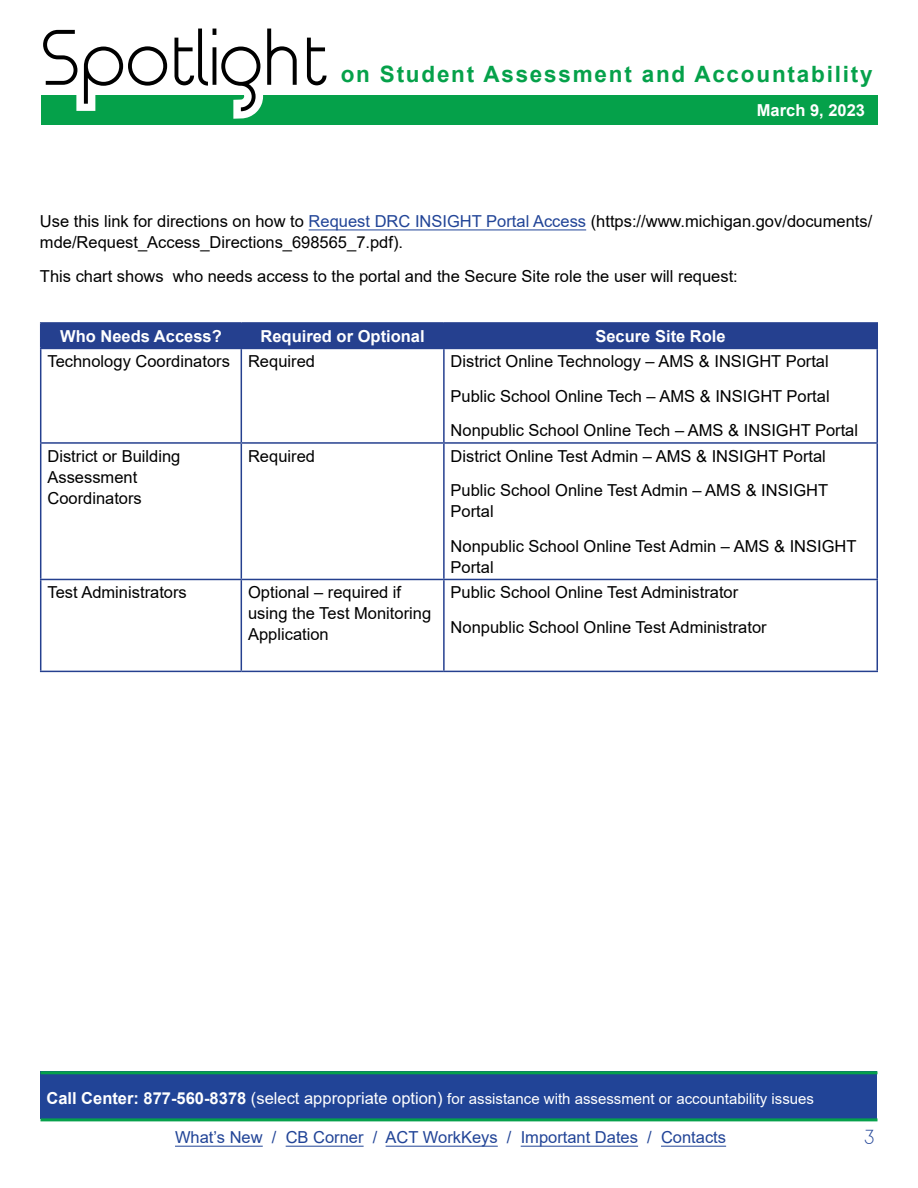
<style>
.page{position:relative;width:918px;height:1188px;background:#fff}
.page>*{position:absolute;margin:0;border:0;box-sizing:border-box;transform-origin:0 0}
.t1{font:700 22.5px "Arial";letter-spacing:.08em;color:#05a14a}
.t2{font:16.5px/21px "Arial";color:#000}
.t3{font:700 16.5px "Arial";color:#fff}
.t4{font:16.5px "Arial";color:#214497}
.t5{font:16.5px "Time Burner";color:#214497}
.t6{font:15px "Arial";color:#fff}
.s1{color:#214497}
.s2{font-weight:700;font-size:16.5px}
.s3{font-size:16.5px}
</style>
<div class="page">
<div style="left:40px;top:1071px;width:838px;height:47px;background:#214497"></div>
<hr style="left:40px;top:1071px;width:838px;height:3px;background:#06a14b">
<hr style="left:40px;top:1118px;width:838px;height:3px;background:#06a14b">
<hr style="left:175px;top:1146px;width:88px;height:1px;background:#214497">
<hr style="left:286px;top:1146px;width:78px;height:1px;background:#214497">
<hr style="left:386px;top:1146px;width:112px;height:1px;background:#214497">
<hr style="left:521px;top:1146px;width:117px;height:1px;background:#214497">
<hr style="left:661px;top:1146px;width:65px;height:1px;background:#214497">
<div style="left:41px;top:95px;width:837px;height:30px;background:#05a14a"></div>
<svg style="left:43px;top:28px;width:284px;height:91px"></svg>
<hr style="left:309px;top:230px;width:277px;height:1px;background:#214497">
<div style="left:41px;top:323px;width:200px;height:25px;background:#25408f"></div>
<div style="left:241px;top:323px;width:203px;height:25px;background:#25408f"></div>
<div style="left:444px;top:323px;width:433px;height:25px;background:#25408f"></div>
<hr style="left:40px;top:322px;width:201px;height:2px;background:#25408f">
<svg style="left:40px;top:324px;width:1px;height:24px"></svg>
<hr style="left:241px;top:322px;width:203px;height:2px;background:#25408f">
<hr style="left:444px;top:322px;width:434px;height:2px;background:#25408f">
<svg style="left:877px;top:324px;width:1px;height:24px"></svg>
<hr style="left:40px;top:348px;width:201px;height:1px;background:#25408f">
<hr style="left:40px;top:349px;width:1px;height:93px;background:#25408f">
<hr style="left:241px;top:348px;width:203px;height:1px;background:#25408f">
<hr style="left:241px;top:349px;width:1px;height:93px;background:#25408f">
<hr style="left:444px;top:348px;width:434px;height:1px;background:#25408f">
<hr style="left:443px;top:349px;width:2px;height:93px;background:#25408f">
<hr style="left:877px;top:349px;width:1px;height:93px;background:#25408f">
<hr style="left:40px;top:442px;width:201px;height:2px;background:#25408f">
<hr style="left:40px;top:444px;width:1px;height:135px;background:#25408f">
<hr style="left:241px;top:442px;width:203px;height:2px;background:#25408f">
<hr style="left:241px;top:444px;width:1px;height:135px;background:#25408f">
<hr style="left:444px;top:442px;width:434px;height:2px;background:#25408f">
<hr style="left:443px;top:444px;width:2px;height:135px;background:#25408f">
<hr style="left:877px;top:444px;width:1px;height:135px;background:#25408f">
<hr style="left:40px;top:579px;width:201px;height:1px;background:#25408f">
<hr style="left:40px;top:580px;width:1px;height:91px;background:#25408f">
<hr style="left:241px;top:579px;width:203px;height:1px;background:#25408f">
<hr style="left:241px;top:580px;width:1px;height:91px;background:#25408f">
<hr style="left:444px;top:579px;width:434px;height:1px;background:#25408f">
<hr style="left:443px;top:580px;width:2px;height:91px;background:#25408f">
<hr style="left:877px;top:580px;width:1px;height:91px;background:#25408f">
<hr style="left:40px;top:671px;width:201px;height:1px;background:#25408f">
<hr style="left:241px;top:671px;width:203px;height:1px;background:#25408f">
<hr style="left:444px;top:671px;width:434px;height:1px;background:#25408f">
<h1 class="t1" style="left:341px;top:59px;width:533px">on Student Assessment and Accountability</h1>
<p class="t3" style="left:757px;top:98px;width:110px">March 9, 2023</p>
<p class="t2" style="left:40px;top:211px;width:834px">Use this link for directions on how to <span class="s1">Request DRC INSIGHT Portal Access</span> (https://www.michigan.gov/documents/ mde/Request_Access_Directions_698565_7.pdf).</p>
<p class="t2" style="left:40px;top:266px;width:699px">This chart shows who needs access to the portal and the Secure Site role the user will request:</p>
<p class="t3" style="left:60px;top:324px;width:163px">Who Needs Access?</p>
<p class="t3" style="left:261px;top:324px;width:166px">Required or Optional</p>
<p class="t3" style="left:595px;top:324px;width:132px">Secure Site Role</p>
<p class="t2" style="left:47px;top:351px;width:184px">Technology Coordinators</p>
<p class="t2" style="left:248px;top:351px;width:68px">Required</p>
<p class="t2" style="left:451px;top:344px;width:409px;line-height:34.5px">District Online Technology – AMS &amp; INSIGHT Portal<br>Public School Online Tech – AMS &amp; INSIGHT Portal<br>Nonpublic School Online Tech – AMS &amp; INSIGHT Portal</p>
<p class="t2" style="left:47px;top:445px;width:134px">District or Building<br>Assessment<br>Coordinators</p>
<p class="t2" style="left:248px;top:445px;width:68px">Required</p>
<p class="t2" style="left:451px;top:439px;width:379px;line-height:34.5px">District Online Test Admin – AMS &amp; INSIGHT Portal<br>Public School Online Test Admin – AMS &amp; INSIGHT</p>
<p class="t2" style="left:451px;top:494px;width:407px;line-height:34.5px">Portal<br>Nonpublic School Online Test Admin – AMS &amp; INSIGHT</p>
<p class="t2" style="left:451px;top:556px;width:45px">Portal</p>
<p class="t2" style="left:47px;top:582px;width:141px">Test Administrators</p>
<p class="t2" style="left:248px;top:582px;width:185px">Optional – required if using the Test Monitoring<br>Application</p>
<p class="t2" style="left:451px;top:575px;width:318px;line-height:34.5px">Public School Online Test Administrator<br>Nonpublic School Online Test Administrator</p>
<p class="t6" style="left:46px;top:1088px;width:769px"><span class="s2">Call Center: 877-560-8378</span> <span class="s3">(select appropriate option)</span> for assistance with assessment or accountability issues</p>
<p class="t4" style="left:175px;top:1126px;width:553px">What’s New / CB Corner / ACT WorkKeys / Important Dates / Contacts</p>
<p class="t5" style="left:864px;top:1129px;width:12px">3</p>
</div>
